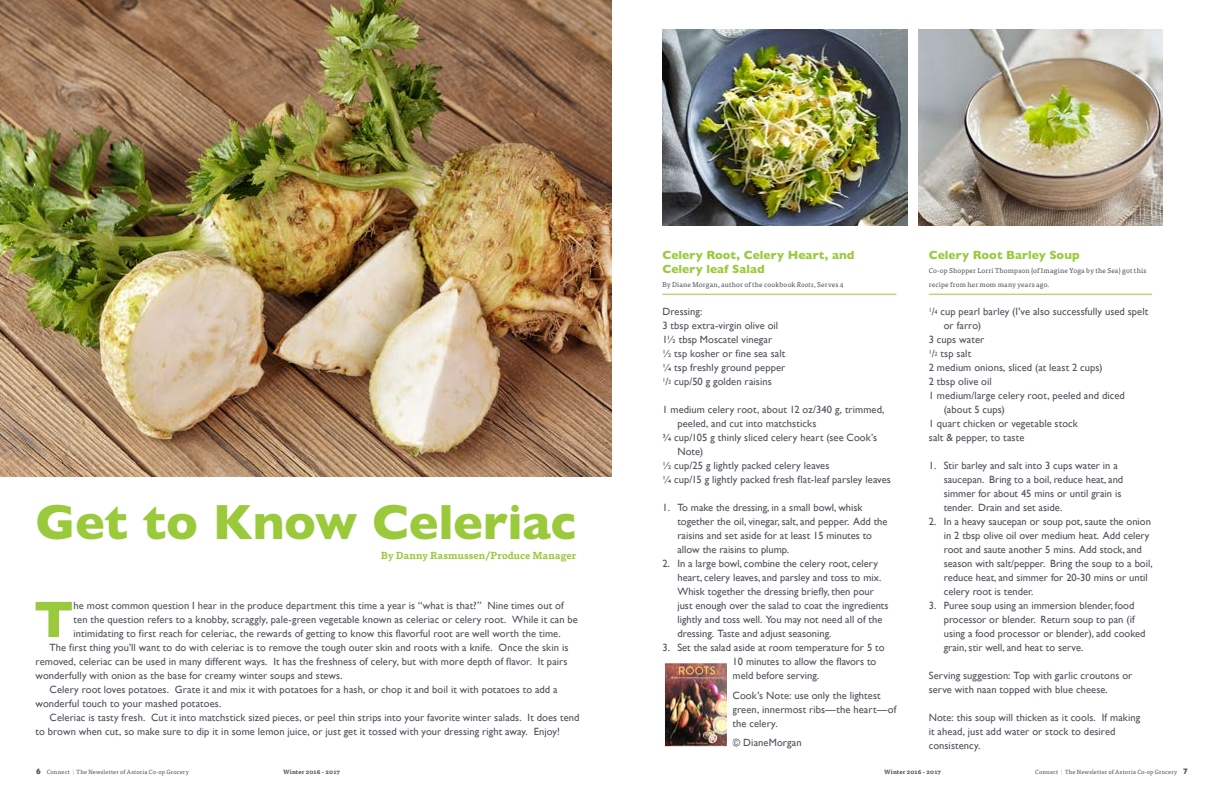
<style>
.page{position:relative;width:1224px;height:792px;background:#fff}
.page>*{position:absolute;margin:0;border:0;box-sizing:border-box;transform-origin:0 0}
.t1{font:800 51.9px "Gill Sans MT Pro";color:#9aca3c}
.t2{font:800 50px "Gill Sans MT Pro";letter-spacing:-.005em;color:#9aca3c}
.t3{font:800 12px/14px "Gill Sans MT Pro";letter-spacing:.005em;color:#9aca3c}
.t4{font:10.5px/14px "Gill Sans";letter-spacing:.005em;color:#4d525a}
.t5{font:700 10px "Tisa Pro";letter-spacing:.01em;color:#9aca3c}
.t6{font:7px/14px "Tisa Pro";letter-spacing:.02em;color:#4d525a}
.t7{font:6px "Tisa Pro";letter-spacing:.03em;color:#4d525a}
.t8{font:700 6px "Tisa Pro";letter-spacing:.02em;color:#4d525a}
.s1{font-family:"Gill Sans MT Pro";font-weight:800;font-size:8px}
.s2{color:#b6b8b9}
.s3{font-style:italic}
.s4{font-size:6.1px}
</style>
<div class="page">
<hr style="left:929px;top:294px;width:223px;height:1px;background:#9aca3c">
<hr style="left:662px;top:294px;width:234px;height:1px;background:#9aca3c">
<img style="left:918px;top:29px;width:245px;height:196px">
<img style="left:662px;top:29px;width:245px;height:196px">
<img style="left:666px;top:665px;width:60px;height:80px">
<div style="left:659px;top:658px;width:74px;height:94px;border:6px solid #fff"></div>
<img style="left:0;top:0;width:612px;height:477px">
<h2 class="t2" style="left:36px;top:492px;width:542px">Get to Know Celeriac</h2>
<p class="t5" style="left:381px;top:547px;width:197px">By Danny Rasmussen/Produce Manager</p>
<h1 class="t1" style="left:34px;top:589px;width:41px">T</h1>
<p class="t4" style="left:74px;top:599px;width:492px">he most common question I hear in the produce department this time a year is “what is that?” Nine times out of</p>
<p class="t4" style="left:74px;top:613px;width:506px">ten the question refers to a knobby, scraggly, pale-green vegetable known as celeriac or celery root. While it can be</p>
<p class="t4" style="left:74px;top:627px;width:489px">intimidating to first reach for celeriac, the rewards of getting to know this flavorful root are well worth the time.</p>
<p class="t4" style="left:50px;top:641px;width:520px">The first thing you’ll want to do with celeriac is to remove the tough outer skin and roots with a knife. Once the skin is</p>
<p class="t4" style="left:36px;top:655px;width:534px">removed, celeriac can be used in many different ways. It has the freshness of celery, but with more depth of flavor. It pairs</p>
<p class="t4" style="left:36px;top:669px;width:309px">wonderfully with onion as the base for creamy winter soups and stews.</p>
<p class="t4" style="left:50px;top:683px;width:510px">Celery root loves potatoes. Grate it and mix it with potatoes for a hash, or chop it and boil it with potatoes to add a</p>
<p class="t4" style="left:36px;top:697px;width:187px">wonderful touch to your mashed potatoes.</p>
<p class="t4" style="left:50px;top:711px;width:532px">Celeriac is tasty fresh. Cut it into matchstick sized pieces, or peel thin strips into your favorite winter salads. It does tend</p>
<p class="t4" style="left:36px;top:725px;width:526px">to brown when cut, so make sure to dip it in some lemon juice, or just get it tossed with your dressing right away. Enjoy!</p>
<p class="t7" style="left:36px;top:767px;width:154px"><span class="s1">6</span> Connect <span class="s2">|</span> The Newsletter of Astoria Co-op Grocery</p>
<p class="t8" style="left:283px;top:767px;width:58px">Winter 2016 - 2017</p>
<p class="t3" style="left:662px;top:248px;width:193px">Celery Root, Celery Heart, and<br>Celery leaf Salad</p>
<p class="t6" style="left:662px;top:277px;width:183px">By Diane Morgan, author of the cookbook <span class="s3">Roots</span>, Serves 4</p>
<p class="t4" style="left:662px;top:305px;width:124px">Dressing:<br>3 tbsp extra-virgin olive oil<br>1½ tbsp Moscatel vinegar<br>½ tsp kosher or fine sea salt ¼ tsp freshly ground pepper<br><sup>1</sup>/<span class="s4">3</span> cup/50 g golden raisins</p>
<p class="t4" style="left:662px;top:403px;width:224px">1 medium celery root, about 12 oz/340 g, trimmed,</p>
<p class="t4" style="left:677px;top:417px;width:140px">peeled, and cut into matchsticks</p>
<p class="t4" style="left:662px;top:431px;width:216px">¾ cup/105 g thinly sliced celery heart (see Cook’s</p>
<p class="t4" style="left:677px;top:445px;width:27px">Note)</p>
<p class="t4" style="left:662px;top:459px;width:169px">½ cup/25 g lightly packed celery leaves</p>
<p class="t4" style="left:662px;top:473px;width:230px">¼ cup/15 g lightly packed fresh flat-leaf parsley leaves</p>
<p class="t4" style="left:677px;top:501px;width:212px;text-indent:-15px">1. To make the dressing, in a small bowl, whisk together the oil, vinegar, salt, and pepper. Add the raisins and set aside for at least 15 minutes to allow the raisins to plump.</p>
<p class="t4" style="left:677px;top:557px;width:213px;text-indent:-15px">2. In a large bowl, combine the celery root, celery heart, celery leaves, and parsley and toss to mix.<br>Whisk together the dressing briefly, then pour just enough over the salad to coat the ingredients lightly and toss well. You may not need all of the dressing. Taste and adjust seasoning.</p>
<p class="t4" style="left:733px;top:641px;width:153px;text-indent:-70px">3. Set the salad aside at room temperature for 5 to<br>10 minutes to allow the flavors to meld before serving.</p>
<p class="t4" style="left:733px;top:689px;width:165px">Cook's Note: use only the lightest green, innermost ribs—the heart—of the celery.</p>
<p class="t4" style="left:733px;top:736px;width:71px">© DianeMorgan</p>
<p class="t3" style="left:929px;top:248px;width:152px">Celery Root Barley Soup</p>
<p class="t6" style="left:929px;top:263px;width:219px">Co-op Shopper Lorri Thompson (of Imagine Yoga by the Sea) got this recipe from her mom many years ago.</p>
<p class="t4" style="left:929px;top:305px;width:221px"><sup>1</sup>/<span class="s4">4</span> cup pearl barley (I've also successfully used spelt</p>
<p class="t4" style="left:944px;top:319px;width:39px">or farro)</p>
<p class="t4" style="left:929px;top:333px;width:57px">3 cups water</p>
<p class="t4" style="left:929px;top:347px;width:44px"><sup>1</sup>/<span class="s4">2</span> tsp salt</p>
<p class="t4" style="left:929px;top:361px;width:175px">2 medium onions, sliced (at least 2 cups)</p>
<p class="t4" style="left:929px;top:375px;width:64px">2 tbsp olive oil</p>
<p class="t4" style="left:929px;top:389px;width:198px">1 medium/large celery root, peeled and diced</p>
<p class="t4" style="left:944px;top:403px;width:63px">(about 5 cups)</p>
<p class="t4" style="left:929px;top:417px;width:151px">1 quart chicken or vegetable stock</p>
<p class="t4" style="left:929px;top:431px;width:97px">salt &amp; pepper, to taste</p>
<p class="t4" style="left:944px;top:459px;width:181px;text-indent:-15px">1. Stir barley and salt into 3 cups water in a saucepan. Bring to a boil, reduce heat, and simmer for about 45 mins or until grain is tender. Drain and set aside.</p>
<p class="t4" style="left:944px;top:515px;width:210px;text-indent:-15px">2. In a heavy saucepan or soup pot, saute the onion in 2 tbsp olive oil over medium heat. Add celery root and saute another 5 mins. Add stock, and season with salt/pepper. Bring the soup to a boil, reduce heat, and simmer for 20-30 mins or until celery root is tender.</p>
<p class="t4" style="left:944px;top:599px;width:203px;text-indent:-15px">3. Puree soup using an immersion blender, food processor or blender. Return soup to pan (if using a food processor or blender), add cooked grain, stir well, and heat to serve.</p>
<p class="t4" style="left:929px;top:669px;width:205px">Serving suggestion: Top with garlic croutons or serve with naan topped with blue cheese.</p>
<p class="t4" style="left:929px;top:711px;width:213px">Note: this soup will thicken as it cools. If making it ahead, just add water or stock to desired consistency.</p>
<p class="t8" style="left:884px;top:767px;width:58px">Winter 2016 - 2017</p>
<p class="t7" style="left:1035px;top:767px;width:154px">Connect <span class="s2">|</span> The Newsletter of Astoria Co-op Grocery <span class="s1">7</span></p>
</div>
